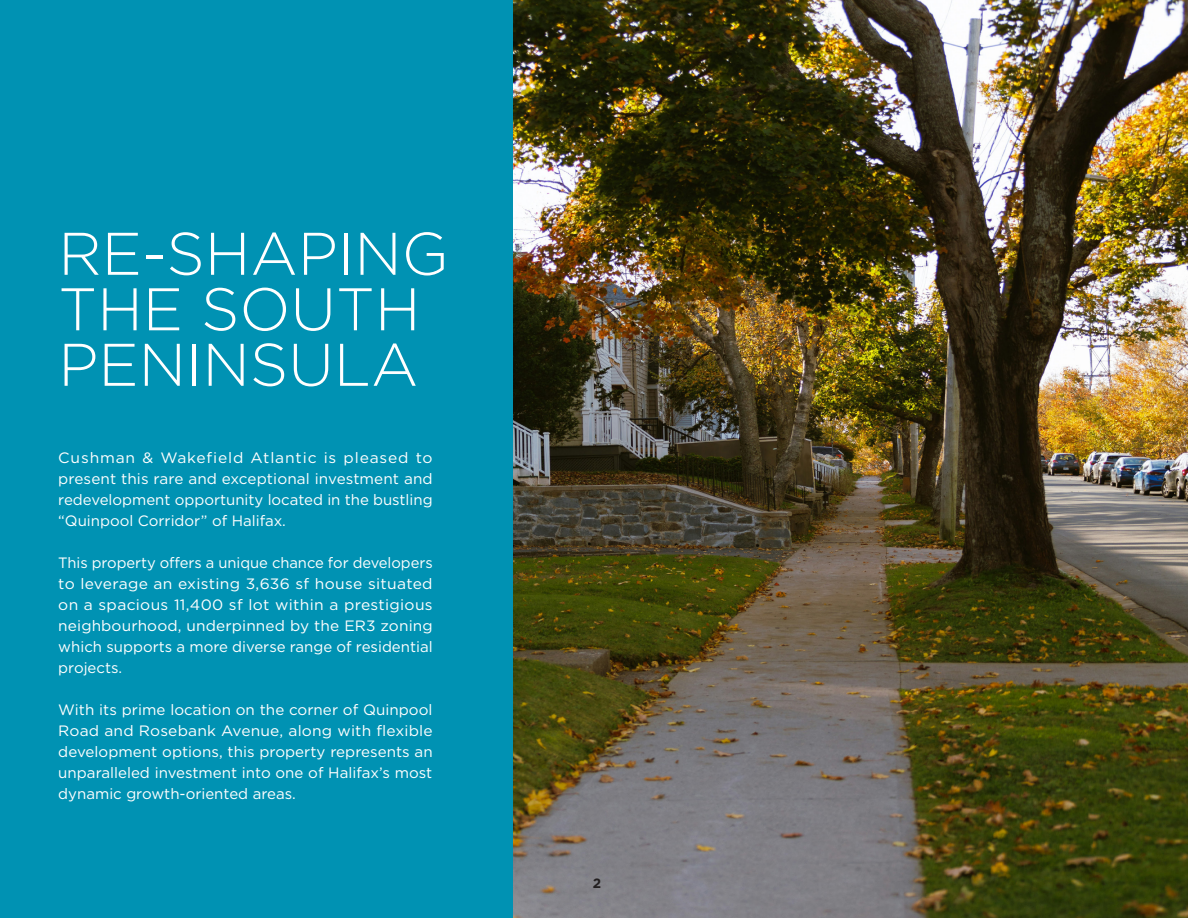
<style>
.page{position:relative;width:1188px;height:918px;background:#fff}
.page>*{position:absolute;margin:0;border:0;box-sizing:border-box;transform-origin:0 0}
.Section_Header{font:300 60px/55.5px "Gotham";color:#fff}
.Body_Copy___standard{font:15px/21px "Gotham";color:#fff;text-align:justify}
.Body_Copy___standard-2{font:15px/21px "Gotham";color:#fff;text-align:justify;scale:1.04 1}
.t1{font:700 13.5px "Gotham";color:#231f20}
</style>
<div class="page">
<img style="left:513px;top:0;width:675px;height:918px">
<div style="left:0;top:0;width:513px;height:918px;background:#0092b3"></div>
<p class="Section_Header" style="left:58px;top:224px;width:392px">RE-SHAPING<br>THE SOUTH<br>PENINSULA</p>
<p class="Body_Copy___standard-2" style="left:58px;top:447px;width:362px">Cushman &amp; Wakefield Atlantic is pleased to present this rare and exceptional investment and redevelopment opportunity located in the bustling “Quinpool Corridor” of Halifax.</p>
<p class="Body_Copy___standard" style="left:58px;top:552px;width:376px">This property offers a unique chance for developers to leverage an existing 3,636 sf house situated on a spacious 11,400 sf lot within a prestigious neighbourhood, underpinned by the ER3 zoning which supports a more diverse range of residential projects.</p>
<p class="Body_Copy___standard" style="left:58px;top:699px;width:376px">With its prime location on the corner of Quinpool Road and Rosebank Avenue, along with flexible development options, this property represents an unparalleled investment into one of Halifax’s most dynamic growth-oriented areas.</p>
<p class="t1" style="left:593px;top:874px;width:10px">2</p>
</div>
